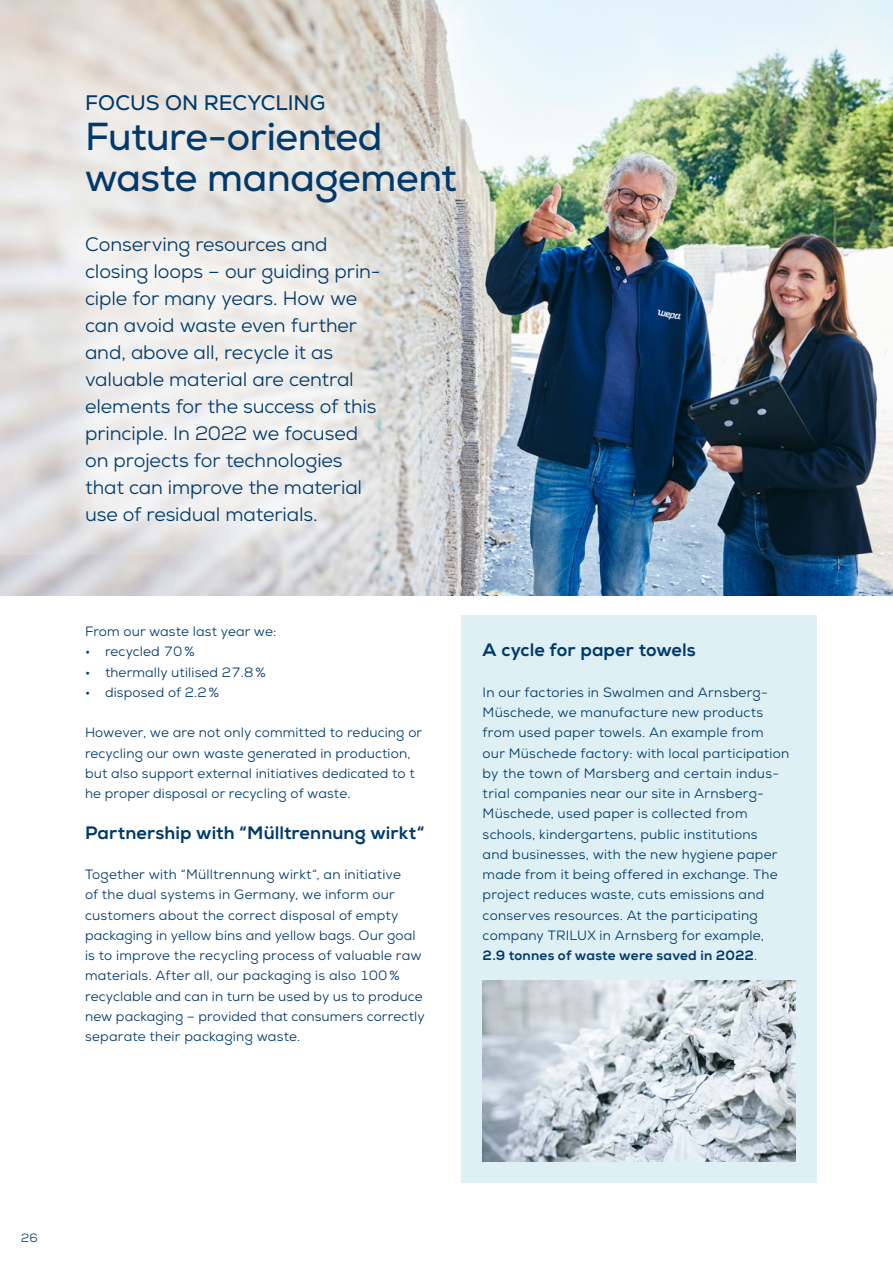
<style>
.page{position:relative;width:893px;height:1263px;background:#fff}
.page>*{position:absolute;margin:0;border:0;box-sizing:border-box;transform-origin:0 0}
.t1{font:39px/40.5px "Nexa";letter-spacing:-.01em;color:#003a6c}
.t2{font:21px "Nexa";color:#003a6c}
.t3{font:19.5px/27px "Nexa";letter-spacing:-.005em;color:#003a6c}
.t4{font:800 18px "Nexa";letter-spacing:.005em;color:#003a6c}
.t5{font:13.5px/20.2px "Nexa";letter-spacing:.015em;color:#003a6c}
.t6{font:12px "Nexa";color:#003a6c}
.s1{font-weight:800}
</style>
<div class="page">
<div style="left:461px;top:616px;width:355px;height:567px;background:#def0f3"></div>
<img style="left:0;top:0;width:893px;height:596px">
<img style="left:483px;top:980px;width:312px;height:181px">
<svg style="left:0;top:0;width:480px;height:555px;background:#d6d3d0"></svg>
<div style="left:53px;top:60px;width:436px;height:176px;background:#fff;opacity:.71"></div>
<div style="left:51px;top:203px;width:362px;height:354px;background:#fff;opacity:.71"></div>
<h2 class="t2" style="left:85px;top:89px;width:242px">FOCUS ON RECYCLING</h2>
<h1 class="t1" style="left:85px;top:117px;width:373px">Future-oriented waste management</h1>
<p class="t3" style="left:85px;top:231px;width:297px">Conserving resources and closing loops – our guiding prin&shy;ciple for many years. How we can avoid waste even further and, above all, recycle it as valuable material are central elements for the success of this principle. In 2022 we focused on projects for technologies that can improve the material use of residual materials.</p>
<p class="t5" style="left:85px;top:621px;width:193px">From our waste last year we:</p>
<p class="t5" style="left:85px;top:642px;width:111px">• recycled 70%</p>
<p class="t5" style="left:85px;top:662px;width:182px">• thermally utilised 27.8%</p>
<p class="t5" style="left:85px;top:682px;width:135px">• disposed of 2.2%</p>
<p class="t5" style="left:85px;top:723px;width:339px">However, we are not only committed to reducing or recycling our own waste generated in production, but also support external initiatives dedicated to t he proper disposal or recycling of waste.</p>
<h3 class="t4" style="left:85px;top:821px;width:341px">Partnership with “Mülltrennung wirkt“</h3>
<p class="t5" style="left:85px;top:864px;width:341px">Together with “Mülltrennung wirkt“, an initiative<br>of the dual systems in Germany, we inform our customers about the correct disposal of empty packaging in yellow bins and yellow bags. Our goal is to improve the recycling process of valuable raw materials. After all, our packaging is also 100% recyclable and can in turn be used by us to produce new packaging – provided that consumers correctly separate their packaging waste.</p>
<h3 class="t4" style="left:483px;top:639px;width:215px">A cycle for paper towels</h3>
<p class="t5" style="left:483px;top:682px;width:308px">In our factories in Swalmen and Arnsberg-Müschede, we manufacture new products from used paper towels. An example from<br>our Müschede factory: with local participation by the town of Marsberg and certain indus&shy;trial companies near our site in Arnsberg-Müschede, used paper is collected from schools, kindergartens, public institutions<br>and businesses, with the new hygiene paper made from it being offered in exchange. The project reduces waste, cuts emissions and conserves resources. At the participating company TRILUX in Arnsberg for example, <span class="s1">2.9 tonnes of waste were saved in 2022</span>.</p>
<p class="t6" style="left:21px;top:1230px;width:18px">26</p>
</div>
